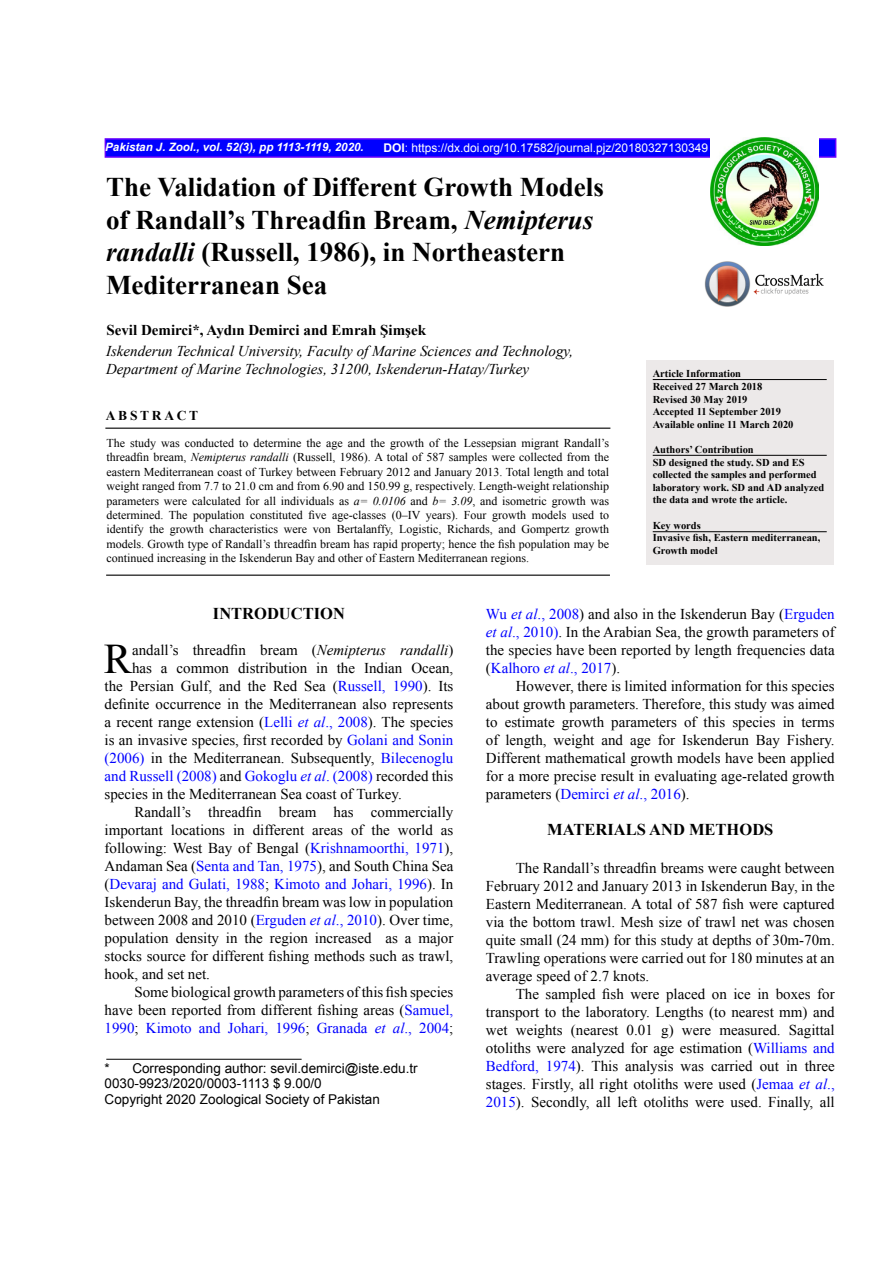
<style>
.page{position:relative;width:893px;height:1263px;background:#fff}
.page>*{position:absolute;margin:0;border:0;box-sizing:border-box;transform-origin:0 0}
.t1{font:42.15px "Times New Roman";color:#000}
.t2{font:700 27px/32.4px "Times New Roman";color:#000}
.t3{font:700 16.5px "Times New Roman";color:#000}
.t4{font:15px/18px "Times New Roman";color:#000;text-align:justify}
.t5{font:15px "Times New Roman";color:#00f}
.t6{font:italic 15px/18px "Times New Roman";color:#000}
.t7{font:700 15px "Times New Roman";color:#000}
.t8{font:13.5px/15.8px "Arial";color:#000}
.t9{font:700 13.5px "Times New Roman";letter-spacing:.2em;color:#000}
.t10{font:12px/14.4px "Times New Roman";color:#000;text-align:justify}
.t11{font:12px "Arial";color:#fff}
.t12{font:italic 700 11.55px "Arial";color:#fff}
.t13{font:700 10.5px/12.6px "Times New Roman";color:#000}
.s1{font-weight:700}
.s2{font-style:italic}
.s3{color:#00f}
.s4{font-style:italic;color:#00f}
.s5{color:#000}
</style>
<div class="page">
<img style="left:704px;top:261px;width:120px;height:45px">
<div style="left:105px;top:138px;width:731px;height:20px;background:#00f;border:2px solid #60f"></div>
<img style="left:710px;top:138px;width:108px;height:108px">
<div style="left:646px;top:360px;width:187px;height:204px;background:#ece9e9"></div>
<hr style="left:653px;top:455px;width:174px;height:1px;background:#000">
<hr style="left:105px;top:428px;width:505px;height:1px;background:#000">
<hr style="left:106px;top:575px;width:504px;height:1px;background:#000">
<hr style="left:653px;top:379px;width:174px;height:1px;background:#000">
<hr style="left:106px;top:1059px;width:196px;height:1px;background:#000">
<hr style="left:653px;top:531px;width:174px;height:1px;background:#000">
<p class="t12" style="left:105px;top:139px;width:260px">Pakistan J. Zool., vol. 52(3), pp 1113-1119, 2020.</p>
<p class="t11" style="left:383px;top:140px;width:326px"><span class="s1">DOI</span>: https://dx.doi.org/10.17582/journal.pjz/20180327130349</p>
<h2 class="t2" style="left:106px;top:171px;width:499px">The Validation of Different Growth Models of Randall’s Threadfin Bream, <span class="s2">Nemipterus randalli</span> (Russell, 1986), in Northeastern Mediterranean Sea</h2>
<p class="t7" style="left:106px;top:320px;width:321px">Sevil Demirci*, Aydın Demirci and Emrah Şimşek</p>
<p class="t6" style="left:106px;top:342px;width:469px">Iskenderun Technical University, Faculty of Marine Sciences and Technology,<br>Department of Marine Technologies, 31200, Iskenderun-Hatay/Turkey</p>
<p class="t9" style="left:106px;top:406px;width:94px">ABSTRACT</p>
<p class="t10" style="left:107px;top:436px;width:504px">The study was conducted to determine the age and the growth of the Lessepsian migrant Randall’s threadfin bream, <span class="s2">Nemipterus randalli</span> (Russell, 1986). A total of 587 samples were collected from the eastern Mediterranean coast of Turkey between February 2012 and January 2013. Total length and total weight ranged from 7.7 to 21.0 cm and from 6.90 and 150.99 g, respectively. Length-weight relationship parameters were calculated for all individuals as <span class="s2">a= 0.0106</span> and <span class="s2">b= 3.09</span>, and isometric growth was determined. The population constituted five age-classes (0–IV years). Four growth models used to identify the growth characteristics were von Bertalanffy, Logistic, Richards, and Gompertz growth models. Growth type of Randall’s threadfin bream has rapid property; hence the fish population may be continued increasing in the Iskenderun Bay and other of Eastern Mediterranean regions.</p>
<p class="t13" style="left:653px;top:367px;width:142px">Article Information<br>Received 27 March 2018<br>Revised 30 May 2019<br>Accepted 11 September 2019<br>Available online 11 March 2020</p>
<p class="t13" style="left:653px;top:443px;width:173px">Authors’ Contribution<br>SD designed the study. SD and ES collected the samples and performed laboratory work. SD and AD analyzed the data and wrote the article.</p>
<p class="t13" style="left:653px;top:518px;width:169px">Key words<br>Invasive fish, Eastern mediterranean,<br>Growth model</p>
<p class="t3" style="left:213px;top:602px;width:133px">INTRODUCTION</p>
<h1 class="t1" style="left:104px;top:631px;width:30px">R</h1>
<p class="t4" style="left:132px;top:641px;width:323px">andall’s threadfin bream (<span class="s2">Nemipterus randalli</span>)</p>
<p class="t4" style="left:132px;top:659px;width:323px">has a common distribution in the Indian Ocean,</p>
<p class="t4" style="left:105px;top:677px;width:350px">the Persian Gulf, and the Red Sea (<span class="s3">Russell, 1990</span>). Its</p>
<p class="t4" style="left:105px;top:695px;width:350px">definite occurrence in the Mediterranean also represents</p>
<p class="t4" style="left:105px;top:713px;width:350px">a recent range extension (<span class="s3">Lelli</span> <span class="s4">et al</span><span class="s3">., 2008</span>). The species</p>
<p class="t4" style="left:105px;top:731px;width:350px">is an invasive species, first recorded by <span class="s3">Golani and Sonin</span></p>
<p class="t4" style="left:105px;top:749px;width:350px"><span class="s3">(2006)</span> in the Mediterranean. Subsequently, <span class="s3">Bilecenoglu</span></p>
<p class="t5" style="left:105px;top:766px;width:350px">and Russell (2008) <span class="s5">and</span> Gokoglu <span class="s2">et al</span>. (2008) <span class="s5">recorded this</span></p>
<p class="t4" style="left:105px;top:785px;width:299px">species in the Mediterranean Sea coast of Turkey.</p>
<p class="t4" style="left:134px;top:803px;width:321px">Randall’s threadfin bream has commercially</p>
<p class="t4" style="left:105px;top:821px;width:350px">important locations in different areas of the world as</p>
<p class="t4" style="left:105px;top:839px;width:350px">following: West Bay of Bengal (<span class="s3">Krishnamoorthi, 1971</span>),</p>
<p class="t4" style="left:105px;top:857px;width:350px">Andaman Sea (<span class="s3">Senta and Tan, 1975</span>), and South China Sea</p>
<p class="t5" style="left:105px;top:874px;width:350px"><span class="s5">(</span>Devaraj and Gulati, 1988<span class="s5">;</span> Kimoto and Johari, 1996<span class="s5">). In</span></p>
<p class="t4" style="left:105px;top:893px;width:350px">Iskenderun Bay, the threadfin bream was low in population</p>
<p class="t4" style="left:105px;top:911px;width:350px">between 2008 and 2010 (<span class="s3">Erguden</span> <span class="s4">et al</span><span class="s3">., 2010</span>). Over time,</p>
<p class="t4" style="left:105px;top:929px;width:350px">population density in the region increased as a major</p>
<p class="t4" style="left:105px;top:947px;width:350px">stocks source for different fishing methods such as trawl,</p>
<p class="t4" style="left:105px;top:965px;width:107px">hook, and set net.</p>
<p class="t4" style="left:134px;top:983px;width:320px">Some biological growth parameters of this fish species</p>
<p class="t4" style="left:105px;top:1001px;width:350px">have been reported from different fishing areas (<span class="s3">Samuel,</span></p>
<p class="t5" style="left:105px;top:1018px;width:350px">1990<span class="s5">;</span> Kimoto and Johari, 1996<span class="s5">;</span> Granada <span class="s2">et al</span>., 2004<span class="s5">;</span></p>
<p class="t8" style="left:105px;top:1060px;width:315px">* Corresponding author: sevil.demirci@iste.edu.tr<br>0030-9923/2020/0003-1113 $ 9.00/0<br>Copyright 2020 Zoological Society of Pakistan</p>
<p class="t4" style="left:486px;top:604px;width:350px"><span class="s3">Wu</span> <span class="s4">et al</span><span class="s3">., 2008</span>) and also in the Iskenderun Bay (<span class="s3">Erguden </span><span class="s4">et al</span><span class="s3">., 2010)</span>. In the Arabian Sea, the growth parameters of the species have been reported by length frequencies data (<span class="s3">Kalhoro</span> <span class="s4">et al</span><span class="s3">., 2017</span>).</p>
<p class="t4" style="left:486px;top:676px;width:350px;text-indent:30px">However, there is limited information for this species about growth parameters. Therefore, this study was aimed to estimate growth parameters of this species in terms of length, weight and age for Iskenderun Bay Fishery.<br>Different mathematical growth models have been applied for a more precise result in evaluating age-related growth parameters (<span class="s3">Demirci</span> <span class="s4">et al</span><span class="s3">., 2016</span>).</p>
<p class="t3" style="left:547px;top:818px;width:228px">MATERIALS AND METHODS</p>
<p class="t4" style="left:486px;top:858px;width:350px;text-indent:30px">The Randall’s threadfin breams were caught between February 2012 and January 2013 in Iskenderun Bay, in the Eastern Mediterranean. A total of 587 fish were captured via the bottom trawl. Mesh size of trawl net was chosen quite small (24 mm) for this study at depths of 30m-70m.<br>Trawling operations were carried out for 180 minutes at an average speed of 2.7 knots.</p>
<p class="t4" style="left:486px;top:984px;width:350px;text-indent:30px">The sampled fish were placed on ice in boxes for transport to the laboratory. Lengths (to nearest mm) and wet weights (nearest 0.01 g) were measured. Sagittal otoliths were analyzed for age estimation (<span class="s3">Williams and Bedford, 1974</span>). This analysis was carried out in three stages. Firstly, all right otoliths were used (<span class="s3">Jemaa</span> <span class="s4">et al</span><span class="s3">., 2015</span>). Secondly, all left otoliths were used. Finally, all</p>
</div>
